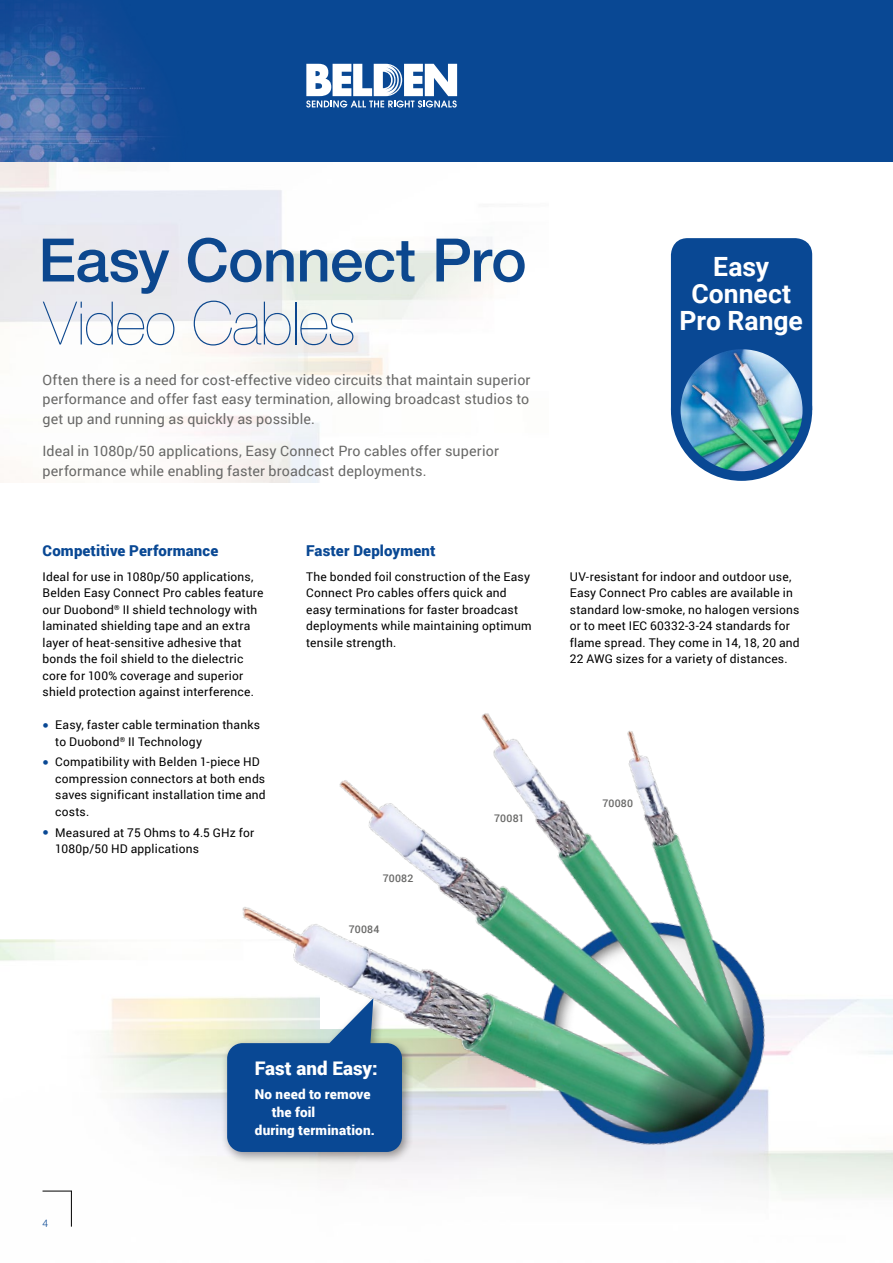
<style>
.page{position:relative;width:893px;height:1263px;background:#fff}
.page>*{position:absolute;margin:0;border:0;box-sizing:border-box;transform-origin:0 0}
.t1{font:500 60px "Helvetica Neue";letter-spacing:-.015em;color:#0c478e}
.t2{font:200 60px "Helvetica Neue";letter-spacing:-.015em;color:#0c478e}
.t3{font:700 26.55px/27.3px "Roboto";color:#fff;text-align:center}
.t4{font:900 18.75px "Roboto";letter-spacing:.005em;color:#fff}
.t5{font:900 15px "Roboto";letter-spacing:.01em;color:#094894}
.t6{font:14.25px/19.5px "Roboto";letter-spacing:.01em;color:#686867;text-align:justify}
.t7{font:900 13.5px "Roboto";letter-spacing:.01em;color:#fff}
.t8{font:12px/16.5px "Roboto";letter-spacing:.015em;color:#000}
.t9{font:500 10.5px "Roboto";letter-spacing:.025em;color:#686867}
.t10{font:300 10.5px "Helvetica Neue";color:#094894}
.s1{font-family:"Rotis Semi Sans";font-size:12.75px;color:#094894}
</style>
<div class="page">
<div style="left:0;top:0;width:893px;height:162px;background:#094894"></div>
<svg style="left:306px;top:64px;width:151px;height:44px"></svg>
<hr style="left:71px;top:1191px;width:1px;height:35px;background:#000">
<svg style="left:43px;top:1191px;width:29px;height:1px"></svg>
<img style="left:0;top:0;width:161px;height:162px">
<div style="left:671px;top:238px;width:141px;height:164px;background:#094894"></div>
<img style="left:676px;top:344px;width:131px;height:132px;border-radius:66px">
<div style="left:671px;top:340px;width:141px;height:141px;border:10px solid #094894;border-radius:50%"></div>
<img style="left:224px;top:713px;width:580px;height:506px">
<div style="left:221px;top:993px;width:193px;height:171px;background:#000;opacity:.41"></div>
<svg style="left:227px;top:998px;width:175px;height:154px;background:#4473a7"></svg>
<h1 class="t1" style="left:38px;top:224px;width:490px">Easy Connect Pro</h1>
<h1 class="t2" style="left:44px;top:289px;width:313px">Video Cables</h1>
<p class="t6" style="left:43px;top:369px;width:489px">Often there is a need for cost-effective video circuits that maintain superior performance and offer fast easy termination, allowing broadcast studios to get up and running as quickly as possible.</p>
<p class="t6" style="left:43px;top:441px;width:458px">Ideal in 1080p/50 applications, Easy Connect Pro cables offer superior performance while enabling faster broadcast deployments.</p>
<p class="t5" style="left:43px;top:540px;width:177px">Competitive Performance</p>
<p class="t8" style="left:43px;top:568px;width:222px">Ideal for use in 1080p/50 applications, Belden Easy Connect Pro cables feature our Duobond<sup>®</sup> II shield technology with laminated shielding tape and an extra layer of heat-sensitive adhesive that bonds the foil shield to the dielectric core for 100% coverage and superior shield protection against interference.</p>
<p class="t8" style="left:55px;top:716px;width:206px;text-indent:-13px"><span class="s1">•</span> Easy, faster cable termination thanks to Duobond<sup>®</sup> II Technology</p>
<p class="t8" style="left:55px;top:753px;width:212px;text-indent:-13px"><span class="s1">•</span> Compatibility with Belden 1-piece HD compression connectors at both ends saves significant installation time and costs.</p>
<p class="t8" style="left:55px;top:824px;width:200px;text-indent:-13px"><span class="s1">•</span> Measured at 75 Ohms to 4.5 GHz for<br>1080p/50 HD applications</p>
<p class="t5" style="left:306px;top:540px;width:131px">Faster Deployment</p>
<p class="t8" style="left:306px;top:568px;width:227px">The bonded foil construction of the Easy Connect Pro cables offers quick and easy terminations for faster broadcast deployments while maintaining optimum tensile strength.</p>
<p class="t9" style="left:383px;top:871px;width:32px">70082</p>
<p class="t9" style="left:349px;top:921px;width:32px">70084</p>
<p class="t9" style="left:494px;top:811px;width:32px">70081</p>
<h2 class="t3" style="left:680px;top:252px;width:125px">Easy<br>Connect<br>Pro Range</h2>
<p class="t8" style="left:570px;top:568px;width:231px">UV-resistant for indoor and outdoor use, Easy Connect Pro cables are available in standard low-smoke, no halogen versions or to meet IEC 60332-3-24 standards for flame spread. They come in 14, 18, 20 and 22 AWG sizes for a variety of distances.</p>
<p class="t9" style="left:602px;top:795px;width:32px">70080</p>
<p class="t10" style="left:43px;top:1216px;width:7px">4</p>
<h3 class="t4" style="left:255px;top:1055px;width:124px">Fast and Easy:</h3>
<p class="t7" style="left:255px;top:1085px;width:117px">No need to remove</p>
<p class="t7" style="left:272px;top:1103px;width:45px">the foil</p>
<p class="t7" style="left:255px;top:1121px;width:121px">during termination.</p>
</div>
